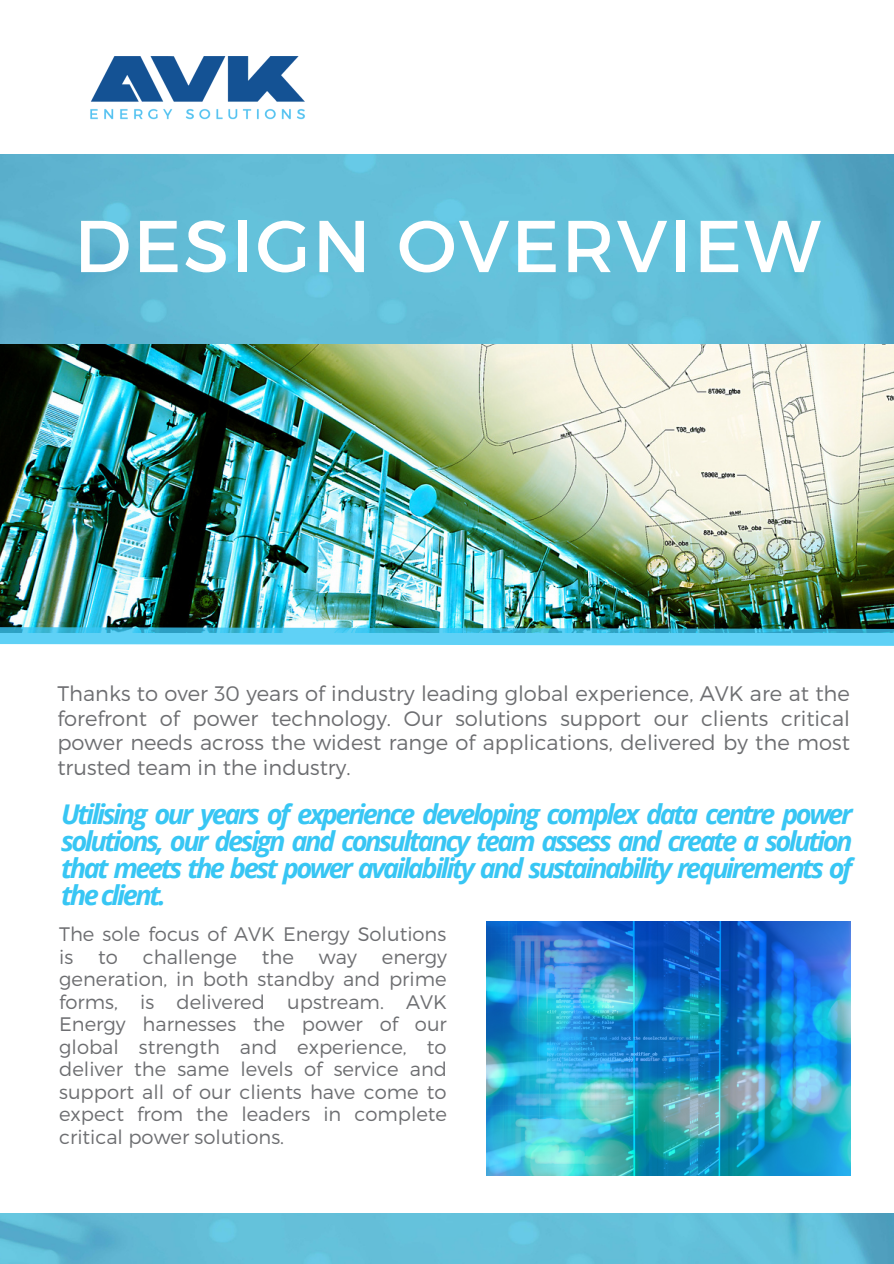
<style>
.page{position:relative;width:894px;height:1264px;background:#fff}
.page>*{position:absolute;margin:0;border:0;box-sizing:border-box;transform-origin:0 0}
.t1{font:73.2px "Montserrat";letter-spacing:.03em;color:#fff}
.t2{font:italic 700 27.15px/27px "Open Sans";letter-spacing:-.09em;color:#38c6f4;text-align:justify}
.t3{font:300 21px/24.8px "Montserrat";color:#6d6e71;text-align:justify}
.t4{font:300 19.5px/22.5px "Montserrat";color:#6d6e71}
</style>
<div class="page">
<img style="left:0;top:154px;width:893px;height:464px">
<img style="left:90px;top:56px;width:215px;height:64px">
<img style="left:0;top:618px;width:893px;height:28px">
<img style="left:0;top:1213px;width:893px;height:50px">
<img style="left:486px;top:921px;width:364px;height:254px">
<p class="t1" style="left:74px;top:201px;width:747px">DESIGN OVERVIEW</p>
<p class="t3" style="left:57px;top:680px;width:793px">Thanks to over 30 years of industry leading global experience, AVK are at the forefront of power technology. Our solutions support our clients critical power needs across the widest range of applications, delivered by the most trusted team in the industry.</p>
<p class="t2" style="left:61px;top:799px;width:792px">Utilising our years of experience developing complex data centre power solutions, our design and consultancy team assess and create a solution that meets the best power availability and sustainability requirements of the client.</p>
<p class="t4" style="left:59px;top:921px;width:388px">The sole focus of AVK Energy Solutions is</p>
<p class="t4" style="left:98px;top:944px;width:21px">to</p>
<p class="t4" style="left:143px;top:944px;width:96px">challenge</p>
<p class="t4" style="left:262px;top:944px;width:33px">the</p>
<p class="t4" style="left:319px;top:944px;width:39px">way</p>
<p class="t4" style="left:59px;top:944px;width:389px;text-align:justify;text-indent:322px">energy generation, in both standby and prime forms, is delivered upstream. AVK Energy harnesses the power of our global strength and experience, to deliver the same levels of service and support all of our clients have come to expect from the leaders in complete critical power solutions.</p>
</div>
